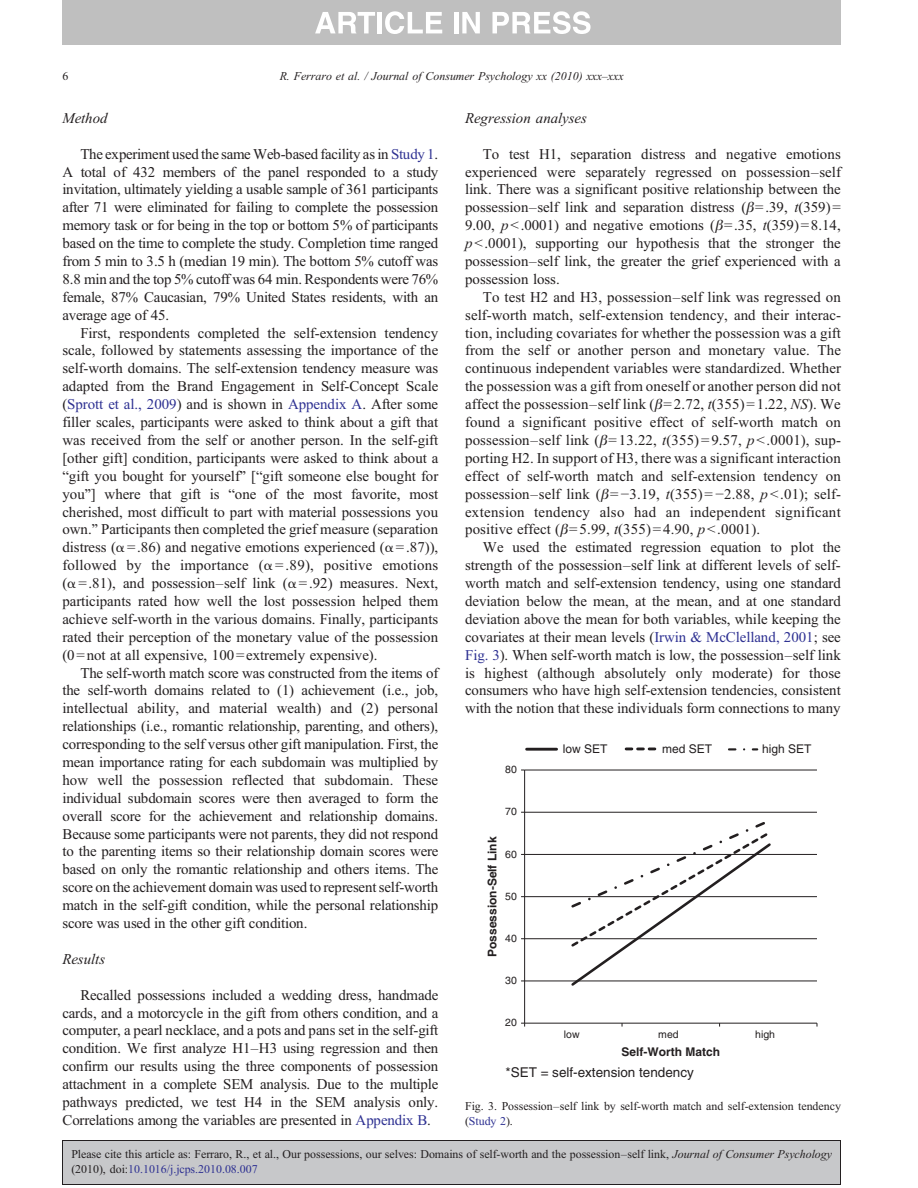
<style>
.page{position:relative;width:918px;height:1188px;background:#fff}
.page>*{position:absolute;margin:0;border:0;box-sizing:border-box;transform-origin:0 0}
.t1{font:14.85px/17.9px "Adv TT6120 e 2 aa";color:#231f20;text-align:justify}
.t2{font:14.85px "Adv TT50 a 2 f 13 e.I";color:#231f20}
.t3{font:13.5px "Helvetica";color:#231f20}
.t4{font:12px/15px "Adv TT6120 e 2 aa";color:#231f20}
.t5{font:12px "Adv TT50 a 2 f 13 e.I";color:#231f20}
.t6{font:700 12px "Helvetica";color:#231f20}
.t7{font:12px "Helvetica";color:#231f20}
.t8{font:10.5px "Helvetica";color:#231f20}
.s1{font-style:inherit}
.s2{color:#2e3192}
.s3{font-family:"Adv TT50 a 2 f 13 e.I"}
.s4{font-family:"Adv TT454 a 7 a 89"}
</style>
<div class="page">
<hr style="left:525px;top:981px;width:292px;height:1px;background:#231f20">
<hr style="left:525px;top:938px;width:292px;height:1px;background:#231f20">
<hr style="left:525px;top:896px;width:292px;height:1px;background:#231f20">
<hr style="left:525px;top:854px;width:292px;height:1px;background:#231f20">
<hr style="left:525px;top:812px;width:292px;height:1px;background:#231f20">
<hr style="left:525px;top:770px;width:292px;height:1px;background:#231f20">
<hr style="left:524px;top:770px;width:1px;height:253px;background:#231f20">
<hr style="left:525px;top:1023px;width:292px;height:1px;background:#231f20">
<hr style="left:527px;top:748px;width:30px;height:3px;background:#231f20">
<svg style="left:626px;top:748px;width:30px;height:2px"></svg>
<svg style="left:729px;top:748px;width:28px;height:2px"></svg>
<svg style="left:569px;top:822px;width:204px;height:164px"></svg>
<div style="left:62px;top:0;width:779px;height:45px;background:#bfbfbf"></div>
<svg style="left:315px;top:12px;width:60px;height:21px"></svg>
<div style="left:377px;top:12px;width:5px;height:21px;background:#fff"></div>
<svg style="left:385px;top:11px;width:57px;height:23px"></svg>
<hr style="left:454px;top:12px;width:4px;height:21px;background:#fff">
<svg style="left:462px;top:12px;width:18px;height:21px"></svg>
<svg style="left:492px;top:11px;width:99px;height:23px"></svg>
<div style="left:62px;top:1140px;width:779px;height:44px;background:#c7c8ca"></div>
<hr style="left:62px;top:1140px;width:779px;height:1px;background:#231f20">
<hr style="left:62px;top:1184px;width:779px;height:1px;background:#231f20">
<hr style="left:62px;top:1140px;width:1px;height:44px;background:#231f20">
<hr style="left:840px;top:1140px;width:1px;height:44px;background:#231f20">
<p class="t4" style="left:62px;top:70px;width:7px">6</p>
<p class="t5" style="left:280px;top:72px;width:345px">R. Ferraro et al. / Journal of Consumer Psychology xx (2010) xxx<span class="s1">–</span>xxx</p>
<p class="t2" style="left:62px;top:112px;width:47px">Method</p>
<p class="t1" style="left:62px;top:146px;width:377px;text-indent:18px">The experiment used the same Web-based facility as in <span class="s2">Study 1</span>.<br>A total of 432 members of the panel responded to a study invitation, ultimately yielding a usable sample of 361 participants after 71 were eliminated for failing to complete the possession memory task or for being in the top or bottom 5% of participants based on the time to complete the study. Completion time ranged from 5 min to 3.5 h (median 19 min). The bottom 5% cutoff was 8.8 min and the top 5% cutoff was 64 min. Respondents were 76% female, 87% Caucasian, 79% United States residents, with an average age of 45.</p>
<p class="t1" style="left:62px;top:325px;width:377px;text-indent:18px">First, respondents completed the self-extension tendency scale, followed by statements assessing the importance of the self-worth domains. The self-extension tendency measure was adapted from the Brand Engagement in Self-Concept Scale (<span class="s2">Sprott et al., 2009</span>) and is shown in <span class="s2">Appendix A</span>. After some filler scales, participants were asked to think about a gift that was received from the self or another person. In the self-gift [other gift] condition, participants were asked to think about a <span class="s1">“</span>gift you bought for yourself<span class="s1">”</span> [<span class="s1">“</span>gift someone else bought for you<span class="s1">”</span>] where that gift is <span class="s1">“</span>one of the most favorite, most cherished, most difficult to part with material possessions you own.<span class="s1">”</span> Participants then completed the grief measure (separation distress (<span class="s1">α</span>=.86) and negative emotions experienced (<span class="s1">α</span>=.87)), followed by the importance (<span class="s1">α</span>= .89), positive emotions (<span class="s1">α</span>=.81), and possession<span class="s1">–</span>self link (<span class="s1">α</span>=.92) measures. Next, participants rated how well the lost possession helped them achieve self-worth in the various domains. Finally, participants rated their perception of the monetary value of the possession (0 = not at all expensive, 100 = extremely expensive).</p>
<p class="t1" style="left:62px;top:665px;width:377px;text-indent:18px">The self-worth match score was constructed from the items of the self-worth domains related to (1) achievement (i.e., job, intellectual ability, and material wealth) and (2) personal relationships (i.e., romantic relationship, parenting, and others), corresponding to the self versus other gift manipulation. First, the mean importance rating for each subdomain was multiplied by how well the possession reflected that subdomain. These individual subdomain scores were then averaged to form the overall score for the achievement and relationship domains.<br>Because some participants were not parents, they did not respond to the parenting items so their relationship domain scores were based on only the romantic relationship and others items. The score on the achievement domain was used to represent self-worth match in the self-gift condition, while the personal relationship score was used in the other gift condition.</p>
<p class="t2" style="left:62px;top:954px;width:44px">Results</p>
<p class="t1" style="left:62px;top:987px;width:377px;text-indent:18px">Recalled possessions included a wedding dress, handmade cards, and a motorcycle in the gift from others condition, and a computer, a pearl necklace, and a pots and pans set in the self-gift condition. We first analyze H1<span class="s1">–</span>H3 using regression and then confirm our results using the three components of possession attachment in a complete SEM analysis. Due to the multiple pathways predicted, we test H4 in the SEM analysis only.<br>Correlations among the variables are presented in <span class="s2">Appendix B</span>.</p>
<p class="t2" style="left:465px;top:112px;width:123px">Regression analyses</p>
<p class="t1" style="left:465px;top:146px;width:377px;text-indent:18px">To test H1, separation distress and negative emotions experienced were separately regressed on possession<span class="s1">–</span>self link. There was a significant positive relationship between the possession<span class="s1">–</span>self link and separation distress (<span class="s3">β</span>=.39, <span class="s3">t</span>(359) = 9.00, <span class="s3">p</span><span class="s4">b</span>.0001) and negative emotions (<span class="s3">β</span>=.35, <span class="s3">t</span>(359) = 8.14, <span class="s3">p</span><span class="s4">b</span>.0001), supporting our hypothesis that the stronger the possession<span class="s1">–</span>self link, the greater the grief experienced with a possession loss.</p>
<p class="t1" style="left:465px;top:289px;width:377px;text-indent:18px">To test H2 and H3, possession<span class="s1">–</span>self link was regressed on self-worth match, self-extension tendency, and their interac&shy;tion, including covariates for whether the possession was a gift from the self or another person and monetary value. The continuous independent variables were standardized. Whether the possession was a gift from oneself or another person did not affect the possession<span class="s1">–</span>self link (<span class="s3">β</span>= 2.72, <span class="s3">t</span>(355) = 1.22, <span class="s3">NS</span>). We found a significant positive effect of self-worth match on possession<span class="s1">–</span>self link (<span class="s3">β</span>= 13.22, <span class="s3">t</span>(355) = 9.57, <span class="s3">p</span><span class="s4">b</span>.0001), sup&shy;porting H2. In support of H3, there was a significant interaction effect of self-worth match and self-extension tendency on possession<span class="s1">–</span>self link (<span class="s3">β</span>=<span class="s1">−</span>3.19, <span class="s3">t</span>(355) =<span class="s1">−</span>2.88, <span class="s3">p</span><span class="s4">b</span>.01); self&shy;extension tendency also had an independent significant positive effect (<span class="s3">β</span>= 5.99, <span class="s3">t</span>(355) = 4.90, <span class="s3">p</span><span class="s4">b</span>.0001).</p>
<p class="t1" style="left:465px;top:540px;width:377px;text-indent:18px">We used the estimated regression equation to plot the strength of the possession<span class="s1">–</span>self link at different levels of self&shy;worth match and self-extension tendency, using one standard deviation below the mean, at the mean, and at one standard deviation above the mean for both variables, while keeping the covariates at their mean levels (<span class="s2">Irwin &amp; McClelland, 2001</span>; see <span class="s2">Fig. 3</span>). When self-worth match is low, the possession<span class="s1">–</span>self link is highest (although absolutely only moderate) for those consumers who have high self-extension tendencies, consistent with the notion that these individuals form connections to many</p>
<p class="t8" style="left:505px;top:766px;width:13px">80</p>
<p class="t6" style="left:488px;top:957px;width:122px;rotate:-90deg">Possession-Self Link</p>
<p class="t8" style="left:505px;top:808px;width:13px">70</p>
<p class="t8" style="left:505px;top:850px;width:13px">60</p>
<p class="t8" style="left:505px;top:892px;width:13px">50</p>
<p class="t8" style="left:505px;top:934px;width:13px">40</p>
<p class="t8" style="left:505px;top:977px;width:13px">30</p>
<p class="t7" style="left:563px;top:744px;width:46px">low SET</p>
<p class="t7" style="left:662px;top:744px;width:51px">med SET</p>
<p class="t7" style="left:762px;top:744px;width:51px">high SET</p>
<p class="t8" style="left:505px;top:1019px;width:13px">20</p>
<p class="t8" style="left:564px;top:1031px;width:17px">low</p>
<p class="t8" style="left:658px;top:1031px;width:22px">med</p>
<p class="t8" style="left:755px;top:1031px;width:21px">high</p>
<p class="t6" style="left:622px;top:1047px;width:100px">Self-Worth Match</p>
<p class="t3" style="left:505px;top:1067px;width:190px">*SET = self-extension tendency</p>
<p class="t4" style="left:465px;top:1100px;width:377px">Fig. 3. Possession<span class="s1">–</span>self link by self-worth match and self-extension tendency (<span class="s2">Study 2</span>).</p>
<p class="t4" style="left:71px;top:1148px;width:762px">Please cite this article as: Ferraro, R., et al., Our possessions, our selves: Domains of self-worth and the possession<span class="s1">–</span>self link, <span class="s3">Journal of Consumer Psychology </span>(2010), doi:<span class="s2">10.1016/j.jcps.2010.08.007</span></p>
</div>
